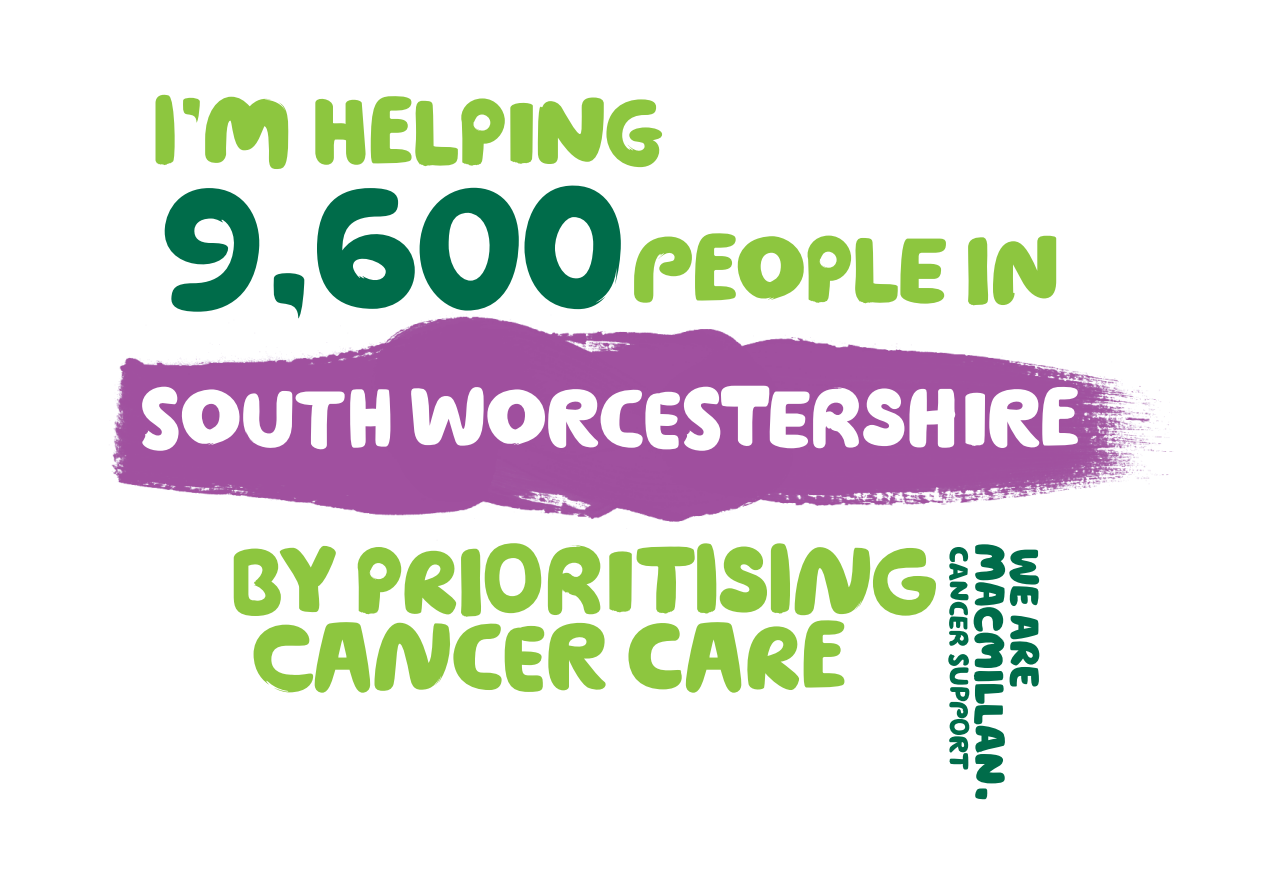
<style>
.page{position:relative;width:1263px;height:893px;background:#fff}
.page>*{position:absolute;margin:0;border:0;box-sizing:border-box;transform-origin:0 0}
.t1{font:172.5px "Macmillan Headline";color:#006c4a}
.t2{font:94.5px/137.1px "Macmillan Headline";color:#8dc63f}
.t3{font:82.5px "Macmillan Headline";color:#fff}
</style>
<div class="page">
<img style="left:111px;top:316px;width:1062px;height:206px">
<svg style="left:948px;top:544px;width:91px;height:255px"></svg>
<p class="t2" style="left:633px;top:64px;width:429px;text-indent:-482px">I’M HELPING<br>PEOPLE IN</p>
<h1 class="t1" style="left:159px;top:144px;width:466px">9,600</h1>
<p class="t3" style="left:139px;top:368px;width:940px">SOUTH WORCESTERSHIRE</p>
<p class="t2" style="left:231px;top:543px;width:707px;line-height:75.6px">BY PRIORITISING<br>CANCER CARE</p>
</div>
